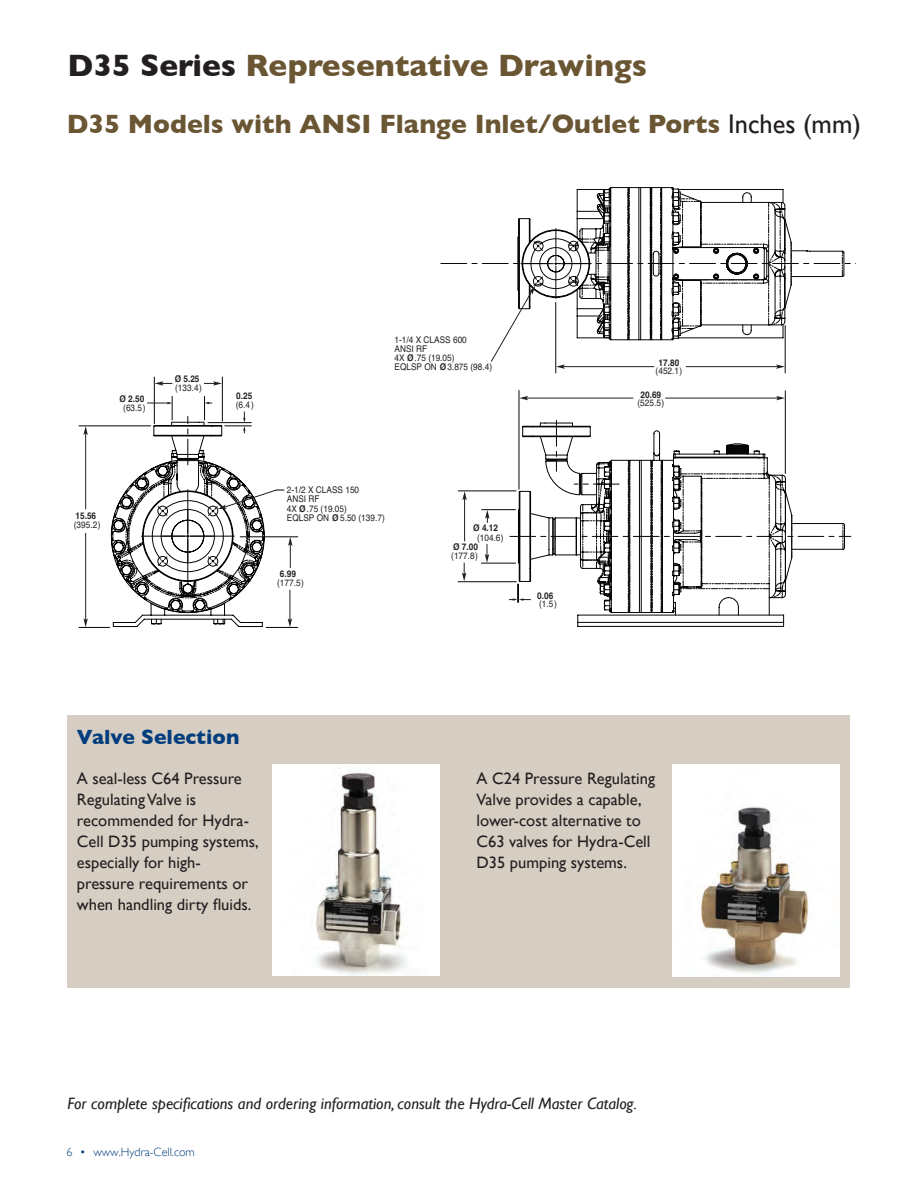
<style>
.page{position:relative;width:918px;height:1188px;background:#fff}
.page>*{position:absolute;margin:0;border:0;box-sizing:border-box;transform-origin:0 0}
.t1{font:700 31.5px "Gill Sans";color:#6b5633}
.t2{font:700 27px "Gill Sans";color:#6b5633}
.t3{font:700 21px "Gill Sans";color:#013d7d}
.t4{font:16.5px/21px "Gill Sans";color:#231f20}
.t5{font:italic 16.5px "Gill Sans";color:#231f20}
.t6{font:300 12px "Gill Sans";color:#013d7d}
.t7{font:9.15px/9.1px "Helvetica";color:#231f20;scale:.9 1}
.s1{color:#231f20}
.s2{font-weight:400;color:#231f20}
.s3{font-weight:700}
</style>
<div class="page">
<div style="left:68px;top:715px;width:782px;height:272px;background:#d7cec3"></div>
<svg style="left:577px;top:616px;width:208px;height:11px"></svg>
<hr style="left:79px;top:627px;width:31px;height:1px;background:#090705">
<hr style="left:79px;top:426px;width:72px;height:1px;background:#090705">
<hr style="left:85px;top:533px;width:1px;height:90px;background:#231f20">
<hr style="left:85px;top:429px;width:1px;height:80px;background:#231f20">
<svg style="left:83px;top:618px;width:5px;height:9px"></svg>
<svg style="left:83px;top:426px;width:5px;height:9px"></svg>
<hr style="left:240px;top:537px;width:58px;height:1px;background:#090705">
<hr style="left:266px;top:627px;width:32px;height:1px;background:#090705">
<hr style="left:154px;top:377px;width:1px;height:47px;background:#090705">
<hr style="left:222px;top:377px;width:1px;height:44px;background:#090705">
<svg style="left:204px;top:381px;width:18px;height:5px"></svg>
<svg style="left:155px;top:381px;width:17px;height:5px"></svg>
<svg style="left:106px;top:396px;width:186px;height:232px"></svg>
<svg style="left:509px;top:420px;width:342px;height:196px"></svg>
<hr style="left:458px;top:491px;width:58px;height:1px;background:#0d0608">
<hr style="left:458px;top:581px;width:58px;height:1px;background:#0d0608">
<hr style="left:482px;top:509px;width:33px;height:1px;background:#0d0608">
<hr style="left:481px;top:563px;width:35px;height:1px;background:#0d0608">
<svg style="left:485px;top:510px;width:5px;height:13px"></svg>
<svg style="left:485px;top:544px;width:4px;height:19px"></svg>
<hr style="left:464px;top:493px;width:1px;height:48px;background:#231f20">
<svg style="left:462px;top:491px;width:5px;height:9px"></svg>
<svg style="left:462px;top:563px;width:4px;height:18px"></svg>
<hr style="left:519px;top:390px;width:1px;height:99px;background:#0d0608">
<hr style="left:785px;top:391px;width:1px;height:82px;background:#0d0608">
<hr style="left:665px;top:398px;width:116px;height:1px;background:#231f20">
<hr style="left:523px;top:398px;width:110px;height:1px;background:#231f20">
<svg style="left:776px;top:396px;width:9px;height:4px"></svg>
<svg style="left:519px;top:396px;width:9px;height:4px"></svg>
<hr style="left:556px;top:302px;width:1px;height:71px;background:#0d0608">
<hr style="left:785px;top:326px;width:1px;height:47px;background:#0d0608">
<svg style="left:441px;top:187px;width:410px;height:182px"></svg>
<img style="left:273px;top:764px;width:166px;height:212px">
<img style="left:673px;top:765px;width:166px;height:211px">
<p class="t1" style="left:68px;top:47px;width:581px"><span class="s1">D35 Series</span> Representative Drawings</p>
<p class="t2" style="left:67px;top:108px;width:796px">D35 Models with ANSI Flange Inlet/Outlet Ports <span class="s2">Inches (mm)</span></p>
<p class="t7" style="left:119px;top:394px;width:31px;text-align:center"><span class="s3">Ø 2.50 </span>(63.5)</p>
<p class="t7" style="left:175px;top:375px;width:32px"><span class="s3">Ø 5.25 </span>(133.4)</p>
<p class="t7" style="left:74px;top:511px;width:31px"><span class="s3">15.56 </span>(395.2)</p>
<p class="t7" style="left:236px;top:391px;width:22px"><span class="s3">0.25 </span>(6.4)</p>
<p class="t7" style="left:395px;top:335px;width:110px">1-1/4 X CLASS 600<br>ANSI RF<br>4X <span class="s3">Ø</span> .75 (19.05)<br>EQLSP ON <span class="s3">Ø</span> 3.875 (98.4)</p>
<p class="t7" style="left:287px;top:486px;width:110px">2-1/2 X CLASS 150<br>ANSI RF<br>4X <span class="s3">Ø</span> .75 (19.05)<br>EQLSP ON <span class="s3">Ø</span> 5.50 (139.7)</p>
<p class="t7" style="left:277px;top:569px;width:31px;text-align:center"><span class="s3">6.99 </span>(177.5)</p>
<p class="t7" style="left:477px;top:524px;width:31px;text-indent:-4px"><span class="s3">Ø 4.12 </span>(104.6)</p>
<p class="t7" style="left:451px;top:543px;width:31px"><span class="s3">Ø 7.00 </span>(177.8)</p>
<p class="t7" style="left:537px;top:591px;width:23px;line-height:8.7px"><span class="s3">0.06 </span>(1.5)</p>
<p class="t3" style="left:77px;top:724px;width:164px">Valve Selection</p>
<p class="t7" style="left:656px;top:358px;width:31px;text-align:center"><span class="s3">17.80 </span>(452.1)</p>
<p class="t7" style="left:638px;top:390px;width:31px;text-align:center"><span class="s3">20.69 </span>(525.5)</p>
<p class="t4" style="left:77px;top:767px;width:183px">A seal-less C64 Pressure<br>RegulatingValve is recommended for Hydra-<br>Cell D35 pumping systems, especially for high&shy;pressure requirements or when handling dirty fluids.</p>
<p class="t4" style="left:477px;top:768px;width:180px">A C24 Pressure Regulating<br>Valve provides a capable, lower-cost alternative to<br>C63 valves for Hydra-Cell<br>D35 pumping systems.</p>
<p class="t5" style="left:68px;top:1094px;width:571px">For complete specifications and ordering information, consult the Hydra-Cell Master Catalog.</p>
<p class="t6" style="left:67px;top:1145px;width:130px">6 • www.Hydra-Cell.com</p>
</div>
